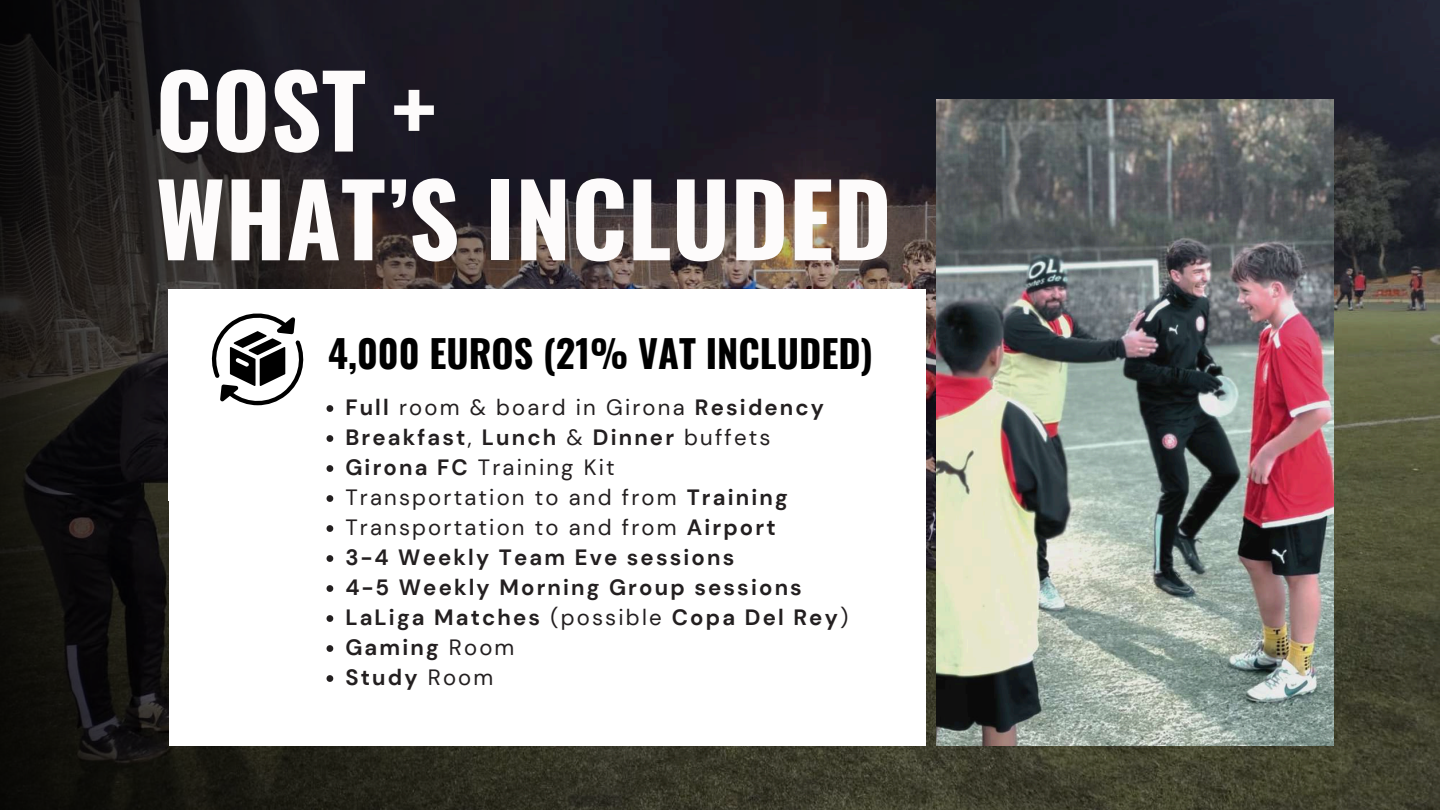
<style>
.page{position:relative;width:1440px;height:810px;background:#fff}
.page>*{position:absolute;margin:0;border:0;box-sizing:border-box;transform-origin:0 0}
.t1{font:700 99.8px/108.8px "Oswald";color:#fdfbfb}
.t2{font:700 38px "Oswald";color:#000}
.t3{font:700 22.1px/30px "DM Sans";letter-spacing:.1em;color:#231f20}
.s1{font-weight:400}
</style>
<div class="page">
<img style="left:816px;top:0;width:624px;height:810px">
<img style="left:0;top:0;width:816px;height:810px">
<img style="left:937px;top:99px;width:396px;height:647px">
<div style="left:169px;top:289px;width:756px;height:212px;background:#fff"></div>
<div style="left:169px;top:471px;width:756px;height:274px;background:#fff"></div>
<svg style="left:211px;top:313px;width:93px;height:92px"></svg>
<svg style="left:327px;top:405px;width:6px;height:7px"></svg>
<svg style="left:327px;top:435px;width:6px;height:7px"></svg>
<svg style="left:327px;top:465px;width:6px;height:7px"></svg>
<svg style="left:327px;top:495px;width:6px;height:7px"></svg>
<svg style="left:327px;top:525px;width:6px;height:7px"></svg>
<svg style="left:327px;top:555px;width:6px;height:7px"></svg>
<svg style="left:327px;top:585px;width:6px;height:7px"></svg>
<svg style="left:327px;top:615px;width:6px;height:7px"></svg>
<svg style="left:327px;top:645px;width:6px;height:7px"></svg>
<svg style="left:327px;top:675px;width:6px;height:7px"></svg>
<h1 class="t1" style="left:156px;top:52px;width:738px">COST +<br>WHAT’S INCLUDED</h1>
<h2 class="t2" style="left:328px;top:324px;width:546px">4,000 EUROS (21% VAT INCLUDED)</h2>
<p class="t3" style="left:345px;top:392px;width:504px">Full <span class="s1">room &amp; board in Girona</span> Residency<br>Breakfast<span class="s1">,</span> Lunch <span class="s1">&amp;</span> Dinner <span class="s1">buffets<br></span>Girona FC <span class="s1">Training Kit<br>Transportation to and from</span> Training<br><span class="s1">Transportation to and from</span> Airport<br>3-4 Weekly Team Eve sessions<br>4-5 Weekly Morning Group sessions<br>LaLiga Matches <span class="s1">(possible</span> Copa Del Rey<span class="s1">)<br></span>Gaming <span class="s1">Room<br></span>Study <span class="s1">Room</span></p>
</div>
